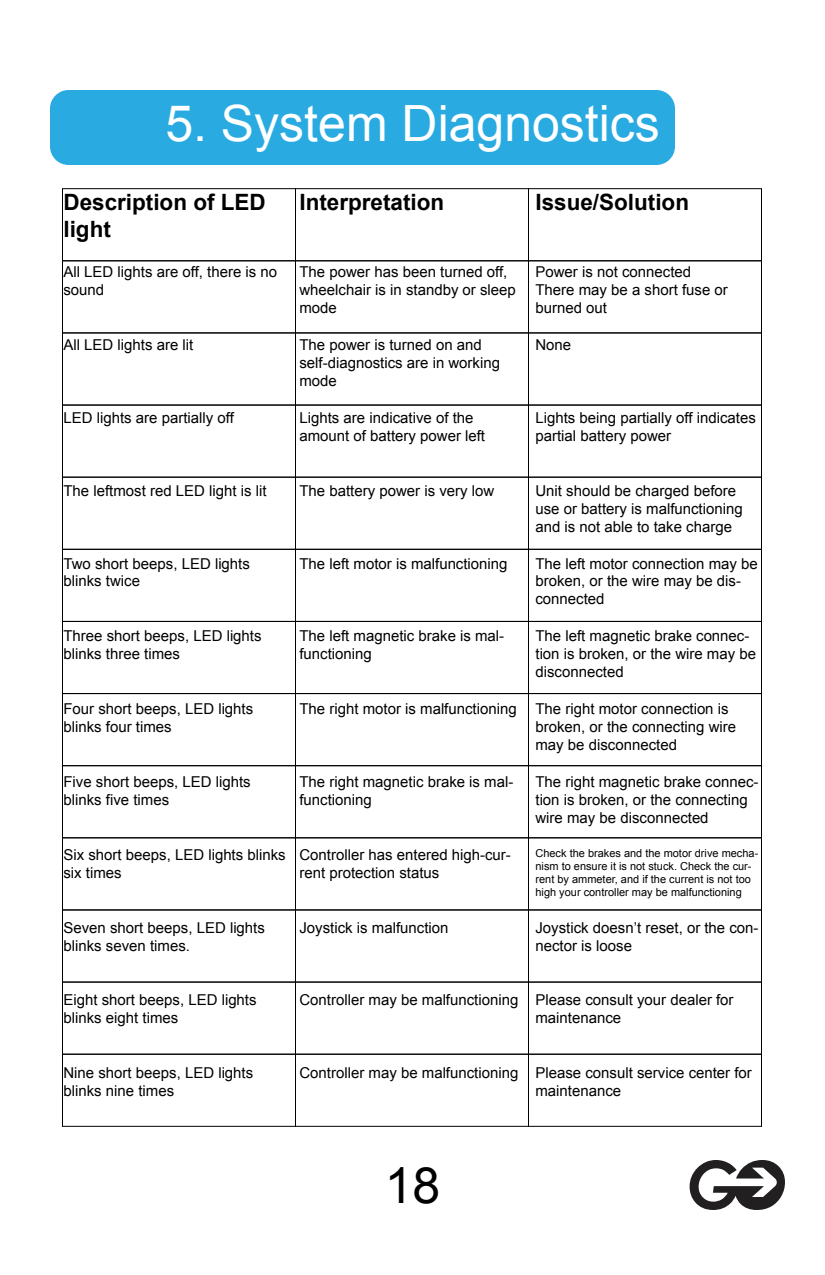
<style>
.page{position:relative;width:825px;height:1275px;background:#fff}
.page>*{position:absolute;margin:0;border:0;box-sizing:border-box;transform-origin:0 0}
.t1{font:50px "Arial";color:#fff}
.t2{font:50px "Arial";color:#000}
.t3{font:700 22.45px/26.9px "Arial";color:#000}
.t4{font:15px/17.9px "Arial";color:#000}
.t5{font:11px/13.2px "Arial";color:#000}
</style>
<div class="page">
<svg style="left:690px;top:1160px;width:95px;height:50px"></svg>
<div style="left:50px;top:90px;width:625px;height:75px;background:#29abe2;border-radius:19px"></div>
<div style="left:62px;top:188px;width:234px;height:73px;border:1px solid #000"></div>
<div style="left:295px;top:188px;width:234px;height:73px;border:1px solid #000"></div>
<div style="left:528px;top:188px;width:234px;height:73px;border:1px solid #000"></div>
<div style="left:62px;top:261px;width:234px;height:72px;border:1px solid #000"></div>
<div style="left:295px;top:261px;width:234px;height:72px;border:1px solid #000"></div>
<div style="left:528px;top:261px;width:234px;height:72px;border:1px solid #000"></div>
<div style="left:62px;top:405px;width:234px;height:72px;border:1px solid #000"></div>
<div style="left:295px;top:405px;width:234px;height:72px;border:1px solid #000"></div>
<div style="left:528px;top:405px;width:234px;height:72px;border:1px solid #000"></div>
<div style="left:62px;top:477px;width:234px;height:73px;border:1px solid #000"></div>
<div style="left:295px;top:477px;width:234px;height:73px;border:1px solid #000"></div>
<div style="left:528px;top:477px;width:234px;height:73px;border:1px solid #000"></div>
<div style="left:62px;top:549px;width:234px;height:73px;border:1px solid #000"></div>
<div style="left:295px;top:549px;width:234px;height:73px;border:1px solid #000"></div>
<div style="left:528px;top:549px;width:234px;height:73px;border:1px solid #000"></div>
<div style="left:62px;top:621px;width:234px;height:73px;border:1px solid #000"></div>
<div style="left:295px;top:621px;width:234px;height:73px;border:1px solid #000"></div>
<div style="left:528px;top:621px;width:234px;height:73px;border:1px solid #000"></div>
<div style="left:62px;top:693px;width:234px;height:73px;border:1px solid #000"></div>
<div style="left:295px;top:693px;width:234px;height:73px;border:1px solid #000"></div>
<div style="left:528px;top:693px;width:234px;height:73px;border:1px solid #000"></div>
<div style="left:62px;top:765px;width:234px;height:73px;border:1px solid #000"></div>
<div style="left:295px;top:765px;width:234px;height:73px;border:1px solid #000"></div>
<div style="left:528px;top:765px;width:234px;height:73px;border:1px solid #000"></div>
<div style="left:62px;top:838px;width:234px;height:72px;border:1px solid #000"></div>
<div style="left:295px;top:838px;width:234px;height:72px;border:1px solid #000"></div>
<div style="left:528px;top:838px;width:234px;height:72px;border:1px solid #000"></div>
<div style="left:62px;top:982px;width:234px;height:72px;border:1px solid #000"></div>
<div style="left:295px;top:982px;width:234px;height:72px;border:1px solid #000"></div>
<div style="left:528px;top:982px;width:234px;height:72px;border:1px solid #000"></div>
<div style="left:62px;top:1054px;width:234px;height:73px;border:1px solid #000"></div>
<div style="left:295px;top:1054px;width:234px;height:73px;border:1px solid #000"></div>
<div style="left:528px;top:1054px;width:234px;height:73px;border:1px solid #000"></div>
<h1 class="t1" style="left:165px;top:91px;width:496px">5. System Diagnostics</h1>
<h2 class="t3" style="left:63px;top:189px;width:204px">Description of LED light</h2>
<h2 class="t3" style="left:300px;top:189px;width:146px">Interpretation</h2>
<h2 class="t3" style="left:536px;top:189px;width:155px">Issue/Solution</h2>
<p class="t4" style="left:63px;top:263px;width:215px">All LED lights are off, there is no sound</p>
<p class="t4" style="left:300px;top:263px;width:218px">The power has been turned off, wheelchair is in standby or sleep mode</p>
<p class="t4" style="left:536px;top:263px;width:194px">Power is not connected<br>There may be a short fuse or burned out</p>
<p class="t4" style="left:63px;top:336px;width:131px">All LED lights are lit</p>
<p class="t4" style="left:300px;top:336px;width:202px">The power is turned on and self-diagnostics are in working mode</p>
<p class="t4" style="left:536px;top:336px;width:37px">None</p>
<p class="t4" style="left:63px;top:409px;width:172px">LED lights are partially off</p>
<p class="t4" style="left:300px;top:409px;width:187px">Lights are indicative of the amount of battery power left</p>
<p class="t4" style="left:536px;top:409px;width:222px">Lights being partially off indicates partial battery power</p>
<p class="t4" style="left:63px;top:482px;width:205px">The leftmost red LED light is lit</p>
<p class="t4" style="left:300px;top:482px;width:196px">The battery power is very low</p>
<p class="t4" style="left:536px;top:482px;width:209px">Unit should be charged before use or battery is malfunctioning and is not able to take charge</p>
<p class="t4" style="left:63px;top:554px;width:188px">Two short beeps, LED lights blinks twice</p>
<p class="t4" style="left:300px;top:554px;width:210px">The left motor is malfunctioning</p>
<p class="t4" style="left:536px;top:554px;width:224px">The left motor connection may be broken, or the wire may be dis&shy;connected</p>
<p class="t4" style="left:63px;top:627px;width:200px">Three short beeps, LED lights blinks three times</p>
<p class="t4" style="left:300px;top:627px;width:206px">The left magnetic brake is mal&shy;functioning</p>
<p class="t4" style="left:536px;top:627px;width:222px">The left magnetic brake connec&shy;tion is broken, or the wire may be disconnected</p>
<p class="t4" style="left:63px;top:700px;width:191px">Four short beeps, LED lights blinks four times</p>
<p class="t4" style="left:300px;top:700px;width:219px">The right motor is malfunctioning</p>
<p class="t4" style="left:536px;top:700px;width:202px">The right motor connection is broken, or the connecting wire may be disconnected</p>
<p class="t4" style="left:63px;top:773px;width:189px">Five short beeps, LED lights blinks five times</p>
<p class="t4" style="left:300px;top:773px;width:215px">The right magnetic brake is mal&shy;functioning</p>
<p class="t4" style="left:536px;top:773px;width:225px">The right magnetic brake connec&shy;tion is broken, or the connecting wire may be disconnected</p>
<p class="t4" style="left:63px;top:846px;width:224px">Six short beeps, LED lights blinks six times</p>
<p class="t4" style="left:300px;top:846px;width:213px">Controller has entered high-cur&shy;rent protection status</p>
<p class="t5" style="left:535px;top:847px;width:224px">Check the brakes and the motor drive mecha&shy;nism to ensure it is not stuck. Check the cur&shy;rent by ammeter, and if the current is not too high your controller may be malfunctioning</p>
<p class="t4" style="left:63px;top:919px;width:203px">Seven short beeps, LED lights blinks seven times.</p>
<p class="t4" style="left:300px;top:919px;width:150px">Joystick is malfunction</p>
<p class="t4" style="left:536px;top:919px;width:225px">Joystick doesn’t reset, or the con&shy;nector is loose</p>
<p class="t4" style="left:63px;top:991px;width:195px">Eight short beeps, LED lights blinks eight times</p>
<p class="t4" style="left:536px;top:991px;width:200px;text-indent:-236px">Controller may be malfunctioning Please consult your dealer for maintenance</p>
<p class="t4" style="left:63px;top:1064px;width:191px">Nine short beeps, LED lights blinks nine times</p>
<p class="t4" style="left:536px;top:1064px;width:218px;text-indent:-236px">Controller may be malfunctioning Please consult service center for maintenance</p>
<h1 class="t2" style="left:385px;top:1153px;width:57px">18</h1>
</div>
